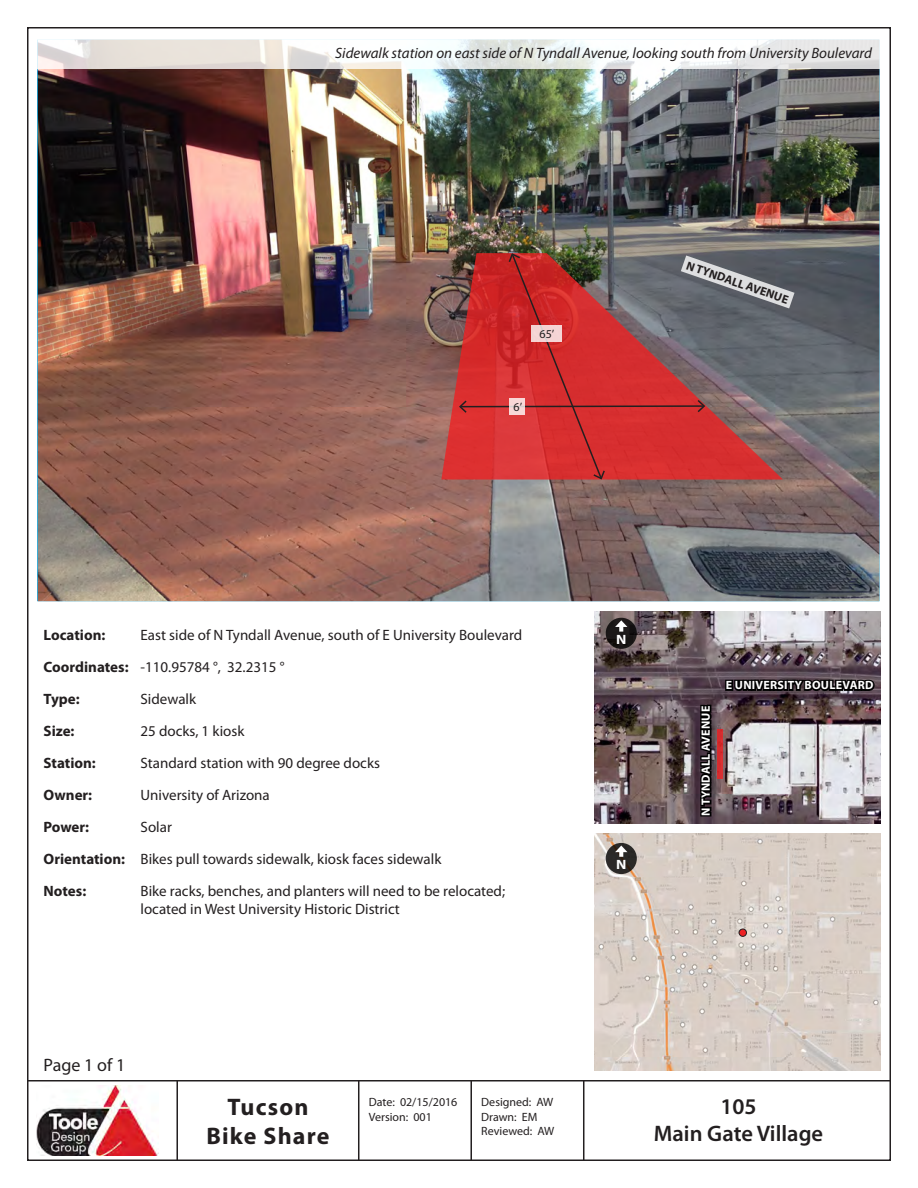
<style>
.page{position:relative;width:918px;height:1188px;background:#fff}
.page>*{position:absolute;margin:0;border:0;box-sizing:border-box;transform-origin:0 0}
.t1{font:700 24px/28.8px "Myriad Pro";letter-spacing:.05em;color:#231f20;text-align:center}
.t2{font:600 22.5px "Myriad Pro";color:#231f20}
.t3{font:18px "Myriad Pro";color:#231f20}
.t4{font:15px "Myriad Pro";color:#231f20}
.t5{font:italic 15px "Myriad Pro";color:#231f20}
.t6{font:700 15px "Myriad Pro";color:#231f20}
.t7{font:700 13.5px "Myriad Pro";color:#fff;scale:1.11 1}
.t8{font:12px/14.4px "Myriad Pro";color:#231f20}
.t9{font:700 12px "Myriad Pro";letter-spacing:.02em;color:#fff}
.t10{font:700 12px "Myriad Pro";color:#231f20}
</style>
<div class="page">
<hr style="left:27px;top:1080px;width:864px;height:2px;background:#231f20">
<hr style="left:176px;top:1080px;width:2px;height:81px;background:#231f20">
<hr style="left:358px;top:1080px;width:1px;height:81px;background:#231f20">
<hr style="left:470px;top:1080px;width:2px;height:81px;background:#231f20">
<hr style="left:583px;top:1080px;width:1px;height:81px;background:#231f20">
<img style="left:37px;top:1086px;width:122px;height:70px">
<img style="left:594px;top:873px;width:287px;height:198px">
<img style="left:594px;top:834px;width:286px;height:42px">
<img style="left:594px;top:612px;width:286px;height:212px">
<img style="left:38px;top:69px;width:841px;height:532px">
<svg style="left:606px;top:618px;width:31px;height:31px"></svg>
<svg style="left:615px;top:620px;width:12px;height:12px"></svg>
<svg style="left:606px;top:843px;width:31px;height:31px"></svg>
<svg style="left:615px;top:846px;width:12px;height:11px"></svg>
<div style="left:717px;top:729px;width:6px;height:50px;background:#d62c2f"></div>
<svg style="left:441px;top:253px;width:17px;height:227px;background:#975550"></svg>
<svg style="left:458px;top:252px;width:337px;height:229px;background:#a9484a"></svg>
<svg style="left:531px;top:325px;width:31px;height:17px"></svg>
<svg style="left:510px;top:398px;width:15px;height:17px"></svg>
<svg style="left:724px;top:658px;width:153px;height:62px;background:#4e3e44"></svg>
<svg style="left:698px;top:703px;width:16px;height:115px;background:#1d161b"></svg>
<svg style="left:37px;top:39px;width:843px;height:30px"></svg>
<div style="left:739px;top:929px;width:7px;height:7px;background:#ee2123;border-radius:50%"></div>
<div style="left:739px;top:929px;width:8px;height:8px;border:1px solid #231f20;border-radius:50%"></div>
<p class="t5" style="left:335px;top:44px;width:538px">Sidewalk station on east side of N Tyndall Avenue, looking south from University Boulevard</p>
<p class="t8" style="left:540px;top:326px;width:16px">65’</p>
<p class="t8" style="left:514px;top:399px;width:10px">6’</p>
<p class="t10" style="left:689px;top:258px;width:108px;rotate:19deg">N TYNDALL AVENUE</p>
<p class="t6" style="left:44px;top:625px;width:63px">Location:</p>
<p class="t6" style="left:44px;top:657px;width:86px">Coordinates:</p>
<p class="t4" style="left:141px;top:626px;width:383px">East side of N Tyndall Avenue, south of E University Boulevard</p>
<p class="t4" style="left:141px;top:658px;width:145px">-110.95784 °, 32.2315 °</p>
<p class="t6" style="left:44px;top:689px;width:38px">Type:</p>
<p class="t4" style="left:141px;top:690px;width:57px">Sidewalk</p>
<p class="t6" style="left:44px;top:721px;width:32px">Size:</p>
<p class="t4" style="left:141px;top:722px;width:105px">25 docks, 1 kiosk</p>
<p class="t6" style="left:44px;top:753px;width:54px">Station:</p>
<p class="t4" style="left:141px;top:754px;width:241px">Standard station with 90 degree docks</p>
<p class="t6" style="left:44px;top:785px;width:50px">Owner:</p>
<p class="t4" style="left:141px;top:786px;width:131px">University of Arizona</p>
<p class="t6" style="left:44px;top:817px;width:47px">Power:</p>
<p class="t4" style="left:141px;top:818px;width:33px">Solar</p>
<p class="t6" style="left:44px;top:849px;width:83px">Orientation:</p>
<p class="t4" style="left:141px;top:850px;width:302px">Bikes pull towards sidewalk, kiosk faces sidewalk</p>
<p class="t6" style="left:44px;top:881px;width:44px">Notes:</p>
<p class="t4" style="left:141px;top:882px;width:366px">Bike racks, benches, and planters will need to be relocated;</p>
<p class="t4" style="left:141px;top:900px;width:261px">located in West University Historic District</p>
<p class="t3" style="left:44px;top:1054px;width:83px">Page 1 of 1</p>
<h1 class="t1" style="left:206px;top:1092px;width:125px">Tucson<br>Bike Share</h1>
<p class="t8" style="left:369px;top:1095px;width:90px">Date: 02/15/2016<br>Version: 001</p>
<p class="t8" style="left:481px;top:1095px;width:75px">Designed: AW<br>Drawn: EM<br>Reviewed: AW</p>
<p class="t7" style="left:616px;top:631px;width:11px">N</p>
<p class="t7" style="left:616px;top:856px;width:11px">N</p>
<p class="t9" style="left:698px;top:816px;width:112px;rotate:-90deg">N TYNDALL AVENUE</p>
<p class="t9" style="left:726px;top:678px;width:149px">E UNIVERSITY BOULEVARD</p>
<p class="t2" style="left:720px;top:1092px;width:38px">105</p>
<p class="t2" style="left:654px;top:1119px;width:171px">Main Gate Village</p>
</div>
